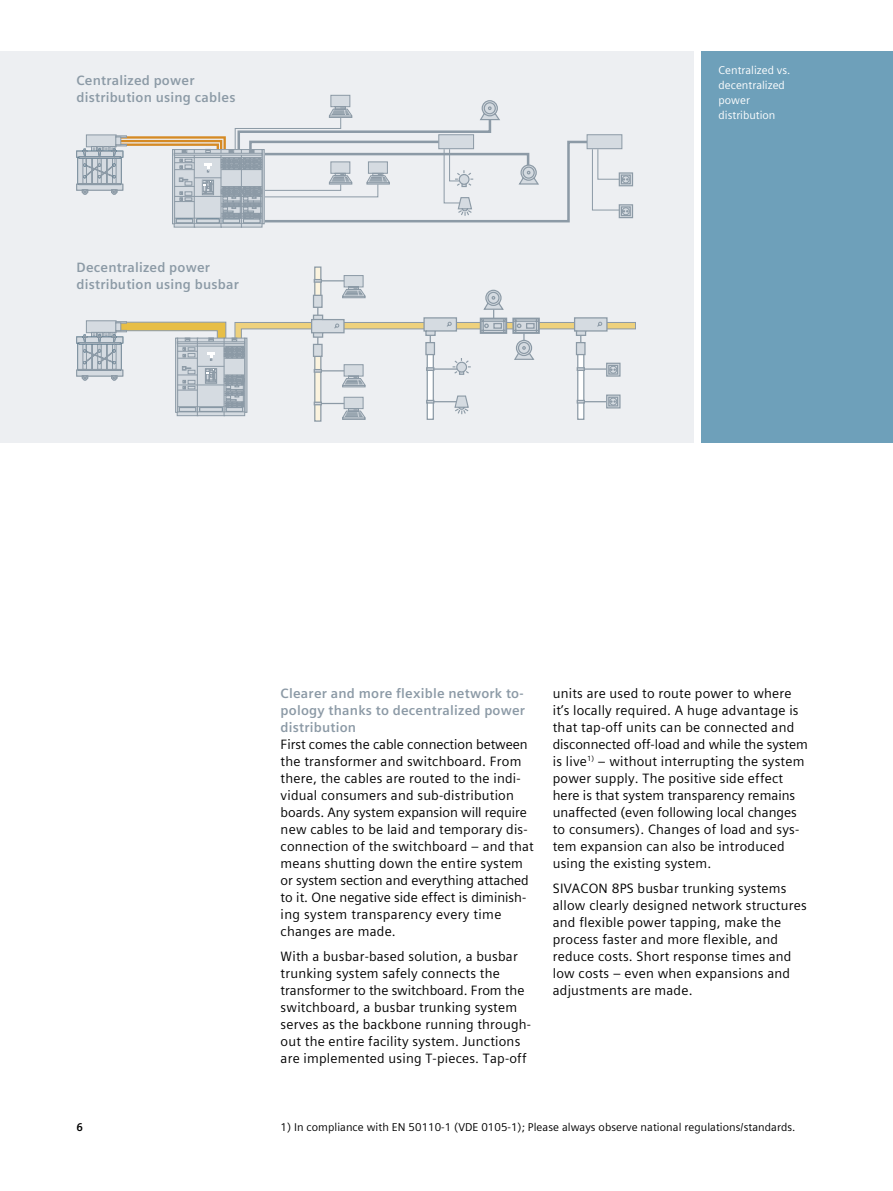
<style>
.page{position:relative;width:893px;height:1191px;background:#fff}
.page>*{position:absolute;margin:0;border:0;box-sizing:border-box;transform-origin:0 0}
.t1{font:13.5px/17px "Siemens Sans Global";letter-spacing:.015em;color:#000}
.t2{font:700 13.5px/17px "Siemens Sans Global";letter-spacing:.015em;color:#8c9aa6}
.t3{font:11.25px "Siemens Sans Global";letter-spacing:.005em;color:#000}
.t4{font:11.25px/14.9px "Siemens Sans Global";color:#fff}
.t5{font:700 11.25px "Siemens Sans Global";color:#000}
</style>
<div class="page">
<div style="left:0;top:51px;width:693px;height:391px;background:#edeff2"></div>
<div style="left:702px;top:51px;width:191px;height:391px;background:#6ea0ba"></div>
<svg style="left:76px;top:370px;width:6px;height:6px"></svg>
<div style="left:79px;top:369px;width:41px;height:2px;background:#d5dbe1;border:1px solid #8c9aa6"></div>
<div style="left:77px;top:343px;width:15px;height:27px;background:#d5dbe1;border:1px solid #8c9aa6"></div>
<svg style="left:76px;top:337px;width:6px;height:6px"></svg>
<div style="left:79px;top:342px;width:41px;height:2px;background:#d5dbe1;border:1px solid #8c9aa6"></div>
<svg style="left:82px;top:266px;width:554px;height:156px"></svg>
<div style="left:174px;top:150px;width:21px;height:77px;background:#d5dbe1"></div>
<div style="left:174px;top:149px;width:21px;height:78px;border:1px solid #8c9aa6"></div>
<div style="left:194px;top:149px;width:28px;height:78px;border:1px solid #8c9aa6"></div>
<div style="left:221px;top:150px;width:21px;height:77px;background:#d5dbe1"></div>
<div style="left:221px;top:149px;width:21px;height:78px;border:1px solid #8c9aa6"></div>
<div style="left:241px;top:150px;width:21px;height:77px;background:#d5dbe1"></div>
<div style="left:241px;top:149px;width:21px;height:78px;border:1px solid #8c9aa6"></div>
<svg style="left:76px;top:184px;width:6px;height:6px"></svg>
<div style="left:79px;top:183px;width:41px;height:2px;background:#d5dbe1;border:1px solid #8c9aa6"></div>
<div style="left:77px;top:157px;width:15px;height:27px;background:#d5dbe1;border:1px solid #8c9aa6"></div>
<svg style="left:76px;top:151px;width:6px;height:6px"></svg>
<div style="left:79px;top:156px;width:41px;height:2px;background:#d5dbe1;border:1px solid #8c9aa6"></div>
<svg style="left:82px;top:94px;width:552px;height:130px"></svg>
<p class="t2" style="left:77px;top:72px;width:160px">Centralized power distribution using cables</p>
<p class="t2" style="left:77px;top:259px;width:164px">Decentralized power distribution using busbar</p>
<p class="t4" style="left:719px;top:63px;width:73px">Centralized vs. decentralized power distribution</p>
<p class="t5" style="left:77px;top:1118px;width:8px">6</p>
<p class="t2" style="left:281px;top:684px;width:246px;text-align:justify">Clearer and more flexible network to&shy;pology thanks to decentralized power distribution</p>
<p class="t1" style="left:281px;top:735px;width:255px">First comes the cable connection between the transformer and switchboard. From there, the cables are routed to the indi&shy;vidual consumers and sub-distribution boards. Any system expansion will require new cables to be laid and temporary dis&shy;connection of the switchboard – and that means shutting down the entire system or system section and everything attached to it. One negative side effect is diminish&shy;ing system transparency every time changes are made.</p>
<p class="t1" style="left:281px;top:948px;width:252px">With a busbar-based solution, a busbar trunking system safely connects the transformer to the switchboard. From the switchboard, a busbar trunking system serves as the backbone running through&shy;out the entire facility system. Junctions are implemented using T-pieces. Tap-off</p>
<p class="t1" style="left:553px;top:684px;width:257px">units are used to route power to where it’s locally required. A huge advantage is that tap-off units can be connected and disconnected off-load and while the system is live<sup>1)</sup> – without interrupting the system power supply. The positive side effect here is that system transparency remains unaffected (even following local changes to consumers). Changes of load and sys&shy;tem expansion can also be introduced using the existing system.</p>
<p class="t1" style="left:553px;top:880px;width:255px">SIVACON 8PS busbar trunking systems allow clearly designed network structures and flexible power tapping, make the process faster and more flexible, and reduce costs. Short response times and low costs – even when expansions and adjustments are made.</p>
<p class="t3" style="left:281px;top:1118px;width:516px">1) In compliance with EN 50110-1 (VDE 0105-1); Please always observe national regulations/standards.</p>
</div>
